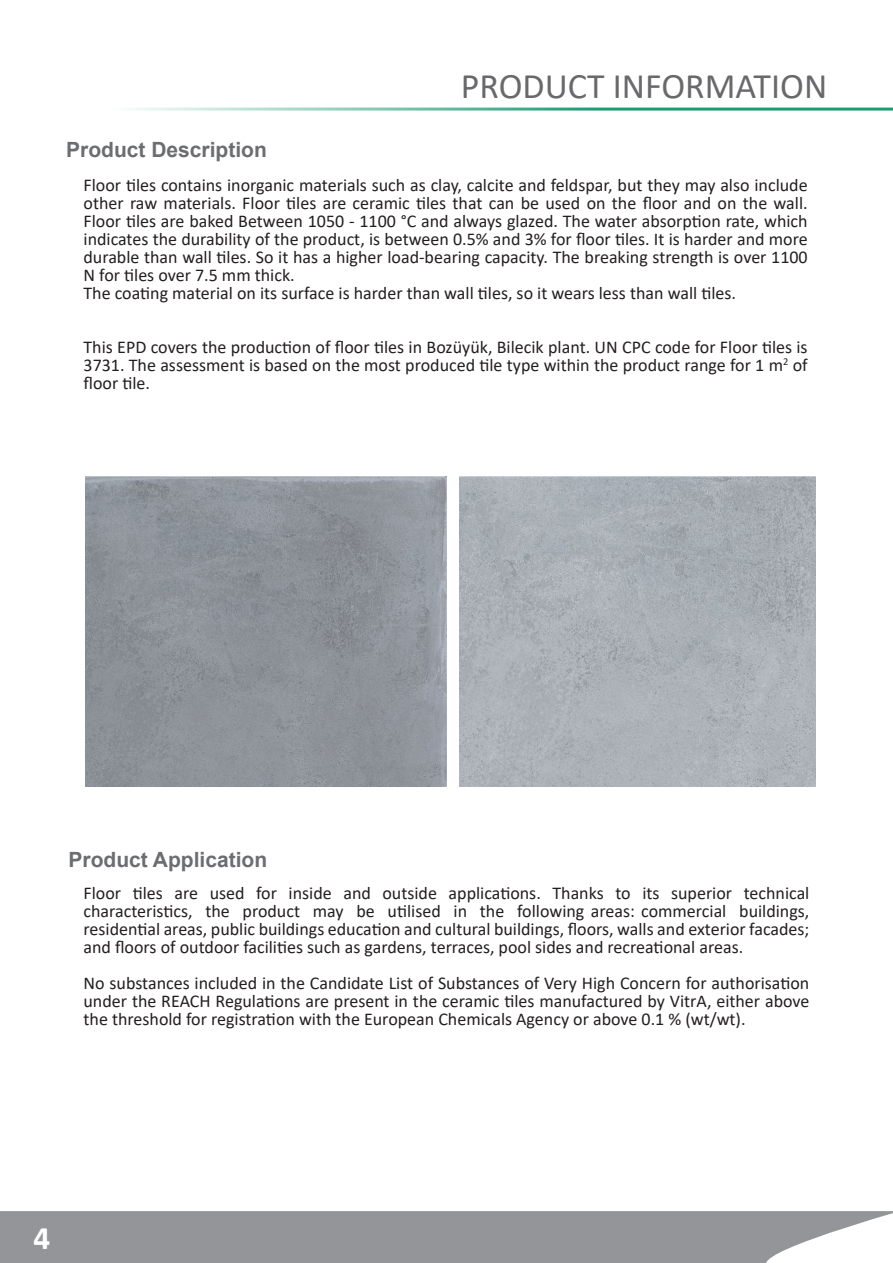
<style>
.page{position:relative;width:893px;height:1263px;background:#fff}
.page>*{position:absolute;margin:0;border:0;box-sizing:border-box;transform-origin:0 0}
.t1{font:36px "Calibri";color:#69696c}
.t2{font:700 33px "Calibri";color:#fff}
.t3{font:700 21px "Arial";color:#6c6d70}
.t4{font:18px/18px "Calibri";color:#231f20;text-align:justify}
</style>
<div class="page">
<img style="left:85px;top:476px;width:361px;height:310px">
<hr style="left:0;top:108px;width:893px;height:3px;background:#1d9b73">
<svg style="left:0;top:1211px;width:893px;height:52px;background:#9b9da0"></svg>
<img style="left:459px;top:476px;width:357px;height:310px">
<p class="t1" style="left:461px;top:61px;width:368px">PRODUCT INFORMATION</p>
<p class="t3" style="left:66px;top:135px;width:202px">Product Description</p>
<p class="t4" style="left:84px;top:176px;width:726px">Floor tiles contains inorganic materials such as clay, calcite and feldspar, but they may also include other raw materials. Floor tiles are ceramic tiles that can be used on the floor and on the wall.<br>Floor tiles are baked Between 1050 - 1100 °C and always glazed. The water absorption rate, which indicates the durability of the product, is between 0.5% and 3% for floor tiles. It is harder and more durable than wall tiles. So it has a higher load-bearing capacity. The breaking strength is over 1100<br>N for tiles over 7.5 mm thick.</p>
<p class="t4" style="left:84px;top:284px;width:654px">The coating material on its surface is harder than wall tiles, so it wears less than wall tiles.</p>
<p class="t4" style="left:84px;top:338px;width:726px">This EPD covers the production of floor tiles in Bozüyük, Bilecik plant. UN CPC code for Floor tiles is 3731. The assessment is based on the most produced tile type within the product range for 1 m<sup>2</sup> of floor tile.</p>
<p class="t3" style="left:69px;top:844px;width:200px">Product Application</p>
<p class="t4" style="left:84px;top:884px;width:727px">Floor tiles are used for inside and outside applications. Thanks to its superior technical characteristics, the product may be utilised in the following areas: commercial buildings, residential areas, public buildings education and cultural buildings, floors, walls and exterior facades; and floors of outdoor facilities such as gardens, terraces, pool sides and recreational areas.</p>
<p class="t4" style="left:84px;top:974px;width:727px">No substances included in the Candidate List of Substances of Very High Concern for authorisation under the REACH Regulations are present in the ceramic tiles manufactured by VitrA, either above the threshold for registration with the European Chemicals Agency or above 0.1 % (wt/wt).</p>
<p class="t2" style="left:33px;top:1214px;width:18px">4</p>
</div>
